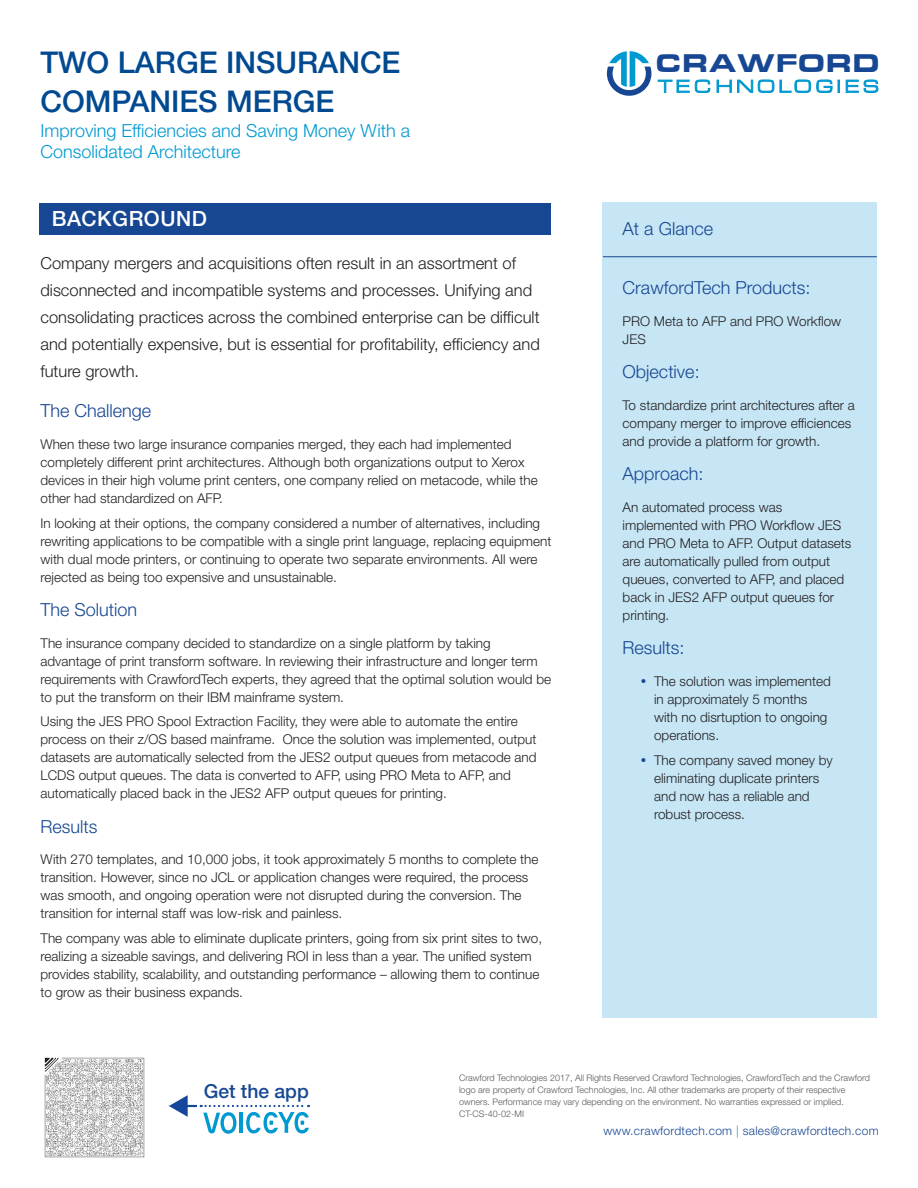
<style>
.page{position:relative;width:918px;height:1188px;background:#fff}
.page>*{position:absolute;margin:0;border:0;box-sizing:border-box;transform-origin:0 0}
.t1{font:500 30px/39px "Helvetica Neue LT Std";color:#014990}
.Image{font:900 26.4px "Eurostile Extended";color:#174792}
.SideBarHeader__H2{font:500 21px "Helvetica Neue LT Std";letter-spacing:.025em;color:#fff}
.t2{font:500 19.35px "Helvetica Neue LT Std";color:#174792}
.titleSubHead{font:300 18px/21px "Helvetica Neue LT Std";color:#0099d1}
.SideBarHeader__H2-2{font:300 18px "Helvetica Neue LT Std";color:#174792}
.BodyHeaders__H2{font:300 18px "Helvetica Neue LT Std";color:#174792}
.Base{font:300 16.5px/27px "Helvetica Neue LT Std";color:#231f20}
.Base-2{font:300 13.5px/18px "Helvetica Neue LT Std";color:#231f20}
.Base-3{font:300 12px "Helvetica Neue LT Std";letter-spacing:.025em;color:#174792}
.Address_line{font:300 9px/12px "Helvetica Neue LT Std";color:#57585a}
.s1{color:#0099d1}
</style>
<div class="page">
<div style="left:602px;top:202px;width:275px;height:815px;background:#c6e6f5"></div>
<hr style="left:603px;top:256px;width:274px;height:1px;background:#174792">
<svg style="left:607px;top:51px;width:44px;height:45px"></svg>
<svg style="left:657px;top:79px;width:222px;height:14px"></svg>
<div style="left:40px;top:203px;width:511px;height:31px;background:#174792"></div>
<svg style="left:169px;top:1095px;width:140px;height:39px"></svg>
<img style="left:44px;top:1057px;width:101px;height:101px">
<p class="t1" style="left:40px;top:42px;width:362px">TWO LARGE INSURANCE<br>COMPANIES MERGE</p>
<p class="titleSubHead" style="left:40px;top:120px;width:371px">Improving Efficiencies and Saving Money With a<br>Consolidated Architecture</p>
<h2 class="SideBarHeader__H2" style="left:52px;top:206px;width:157px">BACKGROUND</h2>
<p class="Base" style="left:40px;top:249px;width:501px">Company mergers and acquisitions often result in an assortment of disconnected and incompatible systems and processes. Unifying and consolidating practices across the combined enterprise can be difficult and potentially expensive, but is essential for profitability, efficiency and future growth.</p>
<h2 class="BodyHeaders__H2" style="left:40px;top:400px;width:112px">The Challenge</h2>
<p class="Base-2" style="left:40px;top:435px;width:499px">When these two large insurance companies merged, they each had implemented completely different print architectures. Although both organizations output to Xerox devices in their high volume print centers, one company relied on metacode, while the other had standardized on AFP.</p>
<p class="Base-2" style="left:40px;top:513px;width:512px">In looking at their options, the company considered a number of alternatives, including rewriting applications to be compatible with a single print language, replacing equipment with dual mode printers, or continuing to operate two separate environments. All were rejected as being too expensive and unsustainable.</p>
<h2 class="BodyHeaders__H2" style="left:40px;top:599px;width:98px">The Solution</h2>
<p class="Base-2" style="left:40px;top:633px;width:512px">The insurance company decided to standardize on a single platform by taking advantage of print transform software. In reviewing their infrastructure and longer term requirements with CrawfordTech experts, they agreed that the optimal solution would be to put the transform on their IBM mainframe system.</p>
<p class="Base-2" style="left:40px;top:712px;width:498px">Using the JES PRO Spool Extraction Facility, they were able to automate the entire process on their z/OS based mainframe. Once the solution was implemented, output datasets are automatically selected from the JES2 output queues from metacode and LCDS output queues. The data is converted to AFP, using PRO Meta to AFP, and automatically placed back in the JES2 AFP output queues for printing.</p>
<h2 class="BodyHeaders__H2" style="left:40px;top:815px;width:58px">Results</h2>
<p class="Base-2" style="left:40px;top:850px;width:499px">With 270 templates, and 10,000 jobs, it took approximately 5 months to complete the transition. However, since no JCL or application changes were required, the process was smooth, and ongoing operation were not disrupted during the conversion. The transition for internal staff was low-risk and painless.</p>
<p class="Base-2" style="left:40px;top:929px;width:503px">The company was able to eliminate duplicate printers, going from six print sites to two, realizing a sizeable savings, and delivering ROI in less than a year. The unified system provides stability, scalability, and outstanding performance – allowing them to continue to grow as their business expands.</p>
<p class="Image" style="left:655px;top:49px;width:226px">CRAWFORD</p>
<h2 class="SideBarHeader__H2-2" style="left:623px;top:218px;width:92px">At a Glance</h2>
<h2 class="SideBarHeader__H2-2" style="left:623px;top:277px;width:189px">CrawfordTech Products:</h2>
<p class="Base-2" style="left:623px;top:312px;width:220px">PRO Meta to AFP and PRO Workflow<br>JES</p>
<h2 class="SideBarHeader__H2-2" style="left:623px;top:361px;width:79px">Objective:</h2>
<p class="Base-2" style="left:623px;top:396px;width:234px">To standardize print architectures after a company merger to improve efficiences and provide a platform for growth.</p>
<h2 class="SideBarHeader__H2-2" style="left:623px;top:463px;width:82px">Approach:</h2>
<p class="Base-2" style="left:623px;top:498px;width:230px">An automated process was implemented with PRO Workflow JES and PRO Meta to AFP. Output datasets are automatically pulled from output queues, converted to AFP, and placed back in JES2 AFP output queues for printing.</p>
<h2 class="SideBarHeader__H2-2" style="left:623px;top:637px;width:63px">Results:</h2>
<p class="Base-2" style="left:654px;top:672px;width:178px">The solution was implemented in approximately 5 months with no disrtuption to ongoing operations.</p>
<p class="Base-2" style="left:654px;top:751px;width:180px">The company saved money by eliminating duplicate printers and now has a reliable and robust process.</p>
<p class="t2" style="left:204px;top:1080px;width:107px">Get the app</p>
<p class="Address_line" style="left:459px;top:1071px;width:413px">Crawford Technologies 2017, All Rights Reserved Crawford Technologies, CrawfordTech and the Crawford logo are property of Crawford Technologies, Inc. All other trademarks are property of their respective owners. Performance may vary depending on the environment. No warranties expressed or implied.<br>CT-CS-40-02-MI</p>
<p class="Base-3" style="left:603px;top:1123px;width:277px">www.crawfordtech.com <span class="s1">|</span> sales@crawfordtech.com</p>
</div>
